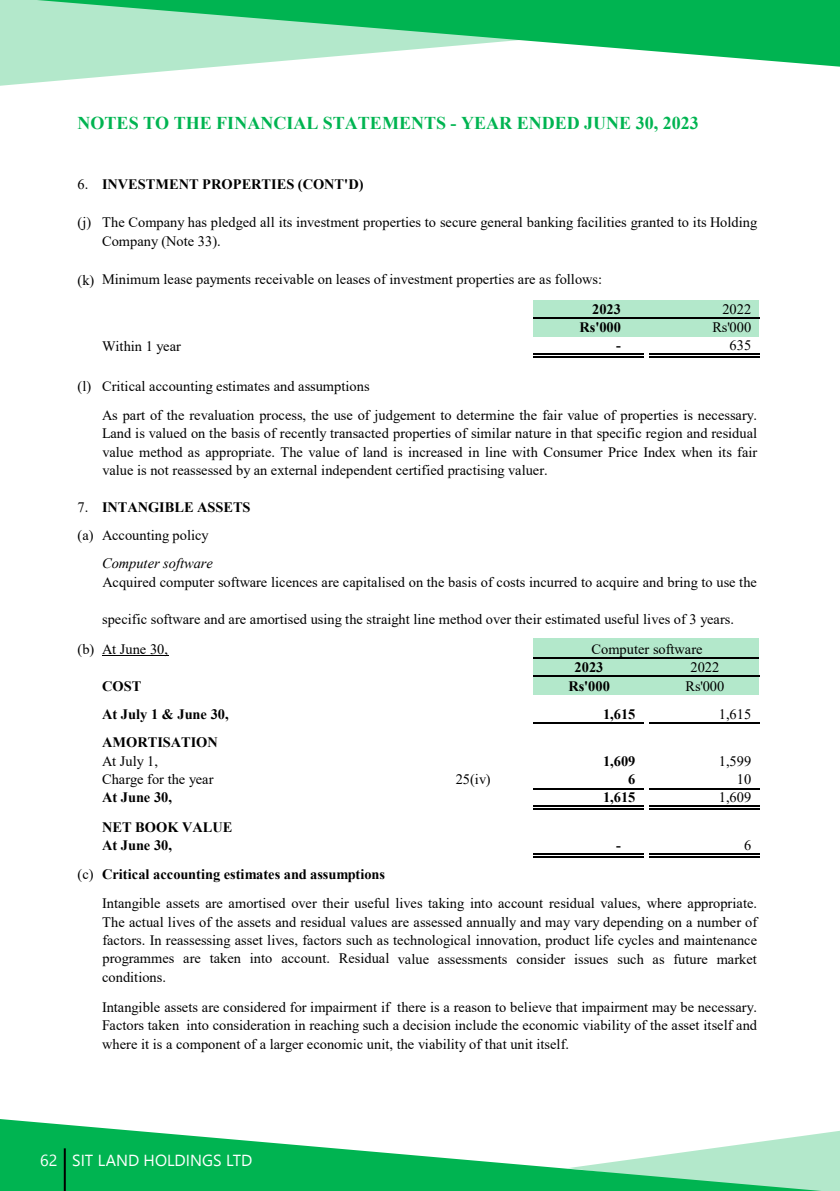
<style>
.page{position:relative;width:840px;height:1191px;background:#fff}
.page>*{position:absolute;margin:0;border:0;box-sizing:border-box;transform-origin:0 0}
.t1{font:700 18px "Times New Roman";color:#00b451}
.t2{font:14.4px/18.4px "Times New Roman";letter-spacing:.005em;color:#000}
.t3{font:700 14.4px/18px "Times New Roman";color:#000}
.t4{font:italic 14.4px "Times New Roman";color:#000}
.s1{font-weight:400}
.s2{font-weight:700}
</style>
<div class="page">
<div style="left:533px;top:300px;width:225px;height:37px;background:#b3e8cb"></div>
<div style="left:533px;top:639px;width:225px;height:56px;background:#b3e8cb"></div>
<hr style="left:102px;top:655px;width:66px;height:1px;background:#000">
<hr style="left:533px;top:317px;width:110px;height:1px;background:#000">
<hr style="left:533px;top:353px;width:110px;height:2px;background:#000">
<hr style="left:533px;top:356px;width:110px;height:1px;background:#000">
<hr style="left:533px;top:676px;width:110px;height:1px;background:#000">
<hr style="left:533px;top:722px;width:110px;height:2px;background:#000">
<hr style="left:533px;top:788px;width:110px;height:1px;background:#000">
<hr style="left:533px;top:805px;width:110px;height:2px;background:#000">
<hr style="left:533px;top:808px;width:110px;height:1px;background:#000">
<hr style="left:533px;top:853px;width:110px;height:1px;background:#000">
<hr style="left:533px;top:856px;width:110px;height:1px;background:#000">
<hr style="left:629px;top:317px;width:129px;height:1px;background:#000">
<hr style="left:648px;top:353px;width:110px;height:2px;background:#000">
<hr style="left:648px;top:356px;width:110px;height:1px;background:#000">
<hr style="left:533px;top:657px;width:225px;height:1px;background:#000">
<hr style="left:638px;top:676px;width:120px;height:1px;background:#000">
<hr style="left:648px;top:722px;width:110px;height:2px;background:#000">
<hr style="left:648px;top:788px;width:110px;height:1px;background:#000">
<hr style="left:648px;top:805px;width:110px;height:2px;background:#000">
<hr style="left:648px;top:808px;width:110px;height:1px;background:#000">
<hr style="left:648px;top:853px;width:110px;height:1px;background:#000">
<hr style="left:648px;top:856px;width:110px;height:1px;background:#000">
<div style="left:749px;top:0;width:90px;height:67px;background:#00b451"></div>
<svg style="left:0;top:0;width:749px;height:86px"></svg>
<svg style="left:0;top:1119px;width:839px;height:72px"></svg>
<hr style="left:64px;top:1148px;width:2px;height:43px;background:#000">
<svg style="left:41px;top:1154px;width:15px;height:11px"></svg>
<svg style="left:73px;top:1154px;width:20px;height:11px"></svg>
<svg style="left:99px;top:1154px;width:39px;height:11px"></svg>
<svg style="left:227px;top:1154px;width:24px;height:11px"></svg>
<svg style="left:145px;top:1154px;width:76px;height:11px"></svg>
<p class="t1" style="left:78px;top:110px;width:622px">NOTES TO THE FINANCIAL STATEMENTS - YEAR ENDED JUNE 30, 2023</p>
<p class="t3" style="left:78px;top:175px;width:287px"><span class="s1">6.</span> INVESTMENT PROPERTIES (CONT'D)</p>
<p class="t2" style="left:78px;top:213px;width:15px">(j)</p>
<p class="t2" style="left:102px;top:213px;width:656px">The Company has pledged all its investment properties to secure general banking facilities granted to its Holding<br>Company (Note 33).</p>
<p class="t2" style="left:102px;top:270px;width:501px">Minimum lease payments receivable on leases of investment properties are as follows:</p>
<p class="t2" style="left:78px;top:271px;width:18px">(k)</p>
<p class="t3" style="left:592px;top:299px;width:30px">2023</p>
<p class="t2" style="left:722px;top:299px;width:30px">2022</p>
<p class="t3" style="left:579px;top:318px;width:43px">Rs'000</p>
<p class="t2" style="left:712px;top:318px;width:40px">Rs'000</p>
<p class="t2" style="left:102px;top:336px;width:80px">Within 1 year</p>
<p class="t3" style="left:616px;top:336px;width:6px">-</p>
<p class="t2" style="left:729px;top:336px;width:23px">635</p>
<p class="t2" style="left:77px;top:376px;width:293px">(l) Critical accounting estimates and assumptions</p>
<p class="t2" style="left:102px;top:405px;width:656px;text-align:justify">As part of the revaluation process, the use of judgement to determine the fair value of properties is necessary.<br>Land is valued on the basis of recently transacted properties of similar nature in that specific region and residual value method as appropriate. The value of land is increased in line with Consumer Price Index when its fair value is not reassessed by an external independent certified practising valuer.</p>
<p class="t2" style="left:77px;top:492px;width:174px;line-height:28.4px">7. <span class="s2">INTANGIBLE ASSETS </span>(a) Accounting policy</p>
<p class="t4" style="left:102px;top:553px;width:112px">Computer software</p>
<p class="t2" style="left:102px;top:573px;width:655px">Acquired computer software licences are capitalised on the basis of costs incurred to acquire and bring to use the</p>
<p class="t2" style="left:591px;top:603px;width:144px;line-height:30px;text-indent:-489px">specific software and are amortised using the straight line method over their estimated useful lives of 3 years.<br>Computer software</p>
<p class="t2" style="left:77px;top:639px;width:92px">(b) At June 30,</p>
<p class="t3" style="left:574px;top:658px;width:30px">2023</p>
<p class="t2" style="left:690px;top:658px;width:30px">2022</p>
<p class="t3" style="left:102px;top:676px;width:41px">COST</p>
<p class="t3" style="left:568px;top:676px;width:43px">Rs'000</p>
<p class="t2" style="left:685px;top:676px;width:40px">Rs'000</p>
<p class="t3" style="left:102px;top:705px;width:128px">At July 1 &amp; June 30,</p>
<p class="t3" style="left:602px;top:705px;width:34px">1,615</p>
<p class="t2" style="left:718px;top:704px;width:34px">1,615</p>
<p class="t3" style="left:102px;top:733px;width:117px">AMORTISATION</p>
<p class="t2" style="left:102px;top:751px;width:57px">At July 1,</p>
<p class="t3" style="left:602px;top:751px;width:34px">1,609</p>
<p class="t2" style="left:718px;top:751px;width:34px">1,599</p>
<p class="t2" style="left:102px;top:770px;width:113px">Charge for the year</p>
<p class="t2" style="left:455px;top:770px;width:37px">25(iv)</p>
<p class="t3" style="left:628px;top:770px;width:9px">6</p>
<p class="t2" style="left:736px;top:770px;width:16px">10</p>
<p class="t3" style="left:102px;top:788px;width:71px">At June 30,</p>
<p class="t3" style="left:602px;top:788px;width:34px">1,615</p>
<p class="t2" style="left:718px;top:788px;width:34px">1,609</p>
<p class="t3" style="left:102px;top:817px;width:132px">NET BOOK VALUE<br>At June 30,</p>
<p class="t3" style="left:616px;top:835px;width:6px">-</p>
<p class="t2" style="left:743px;top:835px;width:9px">6</p>
<p class="t3" style="left:78px;top:865px;width:309px"><span class="s1">(c)</span> Critical accounting estimates and assumptions</p>
<p class="t2" style="left:102px;top:893px;width:656px;text-align:justify">Intangible assets are amortised over their useful lives taking into account residual values, where appropriate.<br>The actual lives of the assets and residual values are assessed annually and may vary depending on a number of factors. In reassessing asset lives, factors such as technological innovation, product life cycles and maintenance programmes are taken into account. Residual value assessments consider issues such as future market conditions.</p>
<p class="t2" style="left:102px;top:997px;width:656px;text-align:justify">Intangible assets are considered for impairment if there is a reason to believe that impairment may be necessary.<br>Factors taken into consideration in reaching such a decision include the economic viability of the asset itself and where it is a component of a larger economic unit, the viability of that unit itself.</p>
</div>
